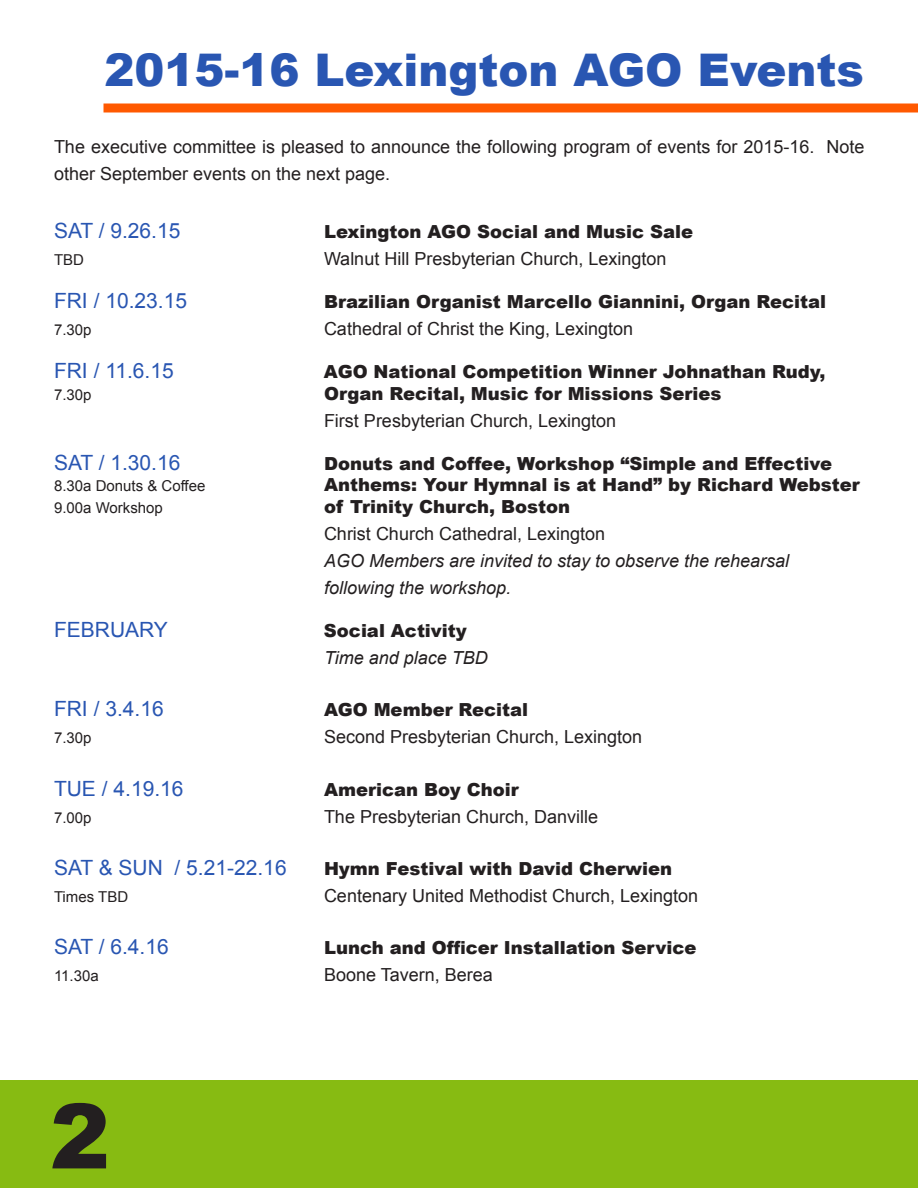
<style>
.page{position:relative;width:918px;height:1188px;background:#fff}
.page>*{position:absolute;margin:0;border:0;box-sizing:border-box;transform-origin:0 0}
.t1{font:900 90px "Arial";color:#231f20}
.t2{font:900 45px "Arial";color:#2956b2}
.t3{font:21px "Arial";color:#2956b2}
.t4{font:18px/27px "Arial";color:#231f20}
.t5{font:900 18px "Arial";color:#231f20}
.t6{font:italic 18px "Arial";color:#231f20}
.t7{font:15px "Arial";color:#231f20}
</style>
<div class="page">
<div style="left:104px;top:104px;width:814px;height:8px;background:#ff5900"></div>
<div style="left:0;top:1080px;width:918px;height:108px;background:#87bb12"></div>
<p class="t2" style="left:105px;top:37px;width:761px">2015-16 Lexington AGO Events</p>
<p class="t4" style="left:54px;top:133px;width:812px">The executive committee is pleased to announce the following program of events for 2015-16. Note other September events on the next page.</p>
<p class="t3" style="left:54px;top:216px;width:128px">SAT / 9.26.15</p>
<p class="t5" style="left:324px;top:218px;width:371px">Lexington AGO Social and Music Sale</p>
<p class="t7" style="left:54px;top:249px;width:31px">TBD</p>
<p class="t4" style="left:324px;top:245px;width:344px">Walnut Hill Presbyterian Church, Lexington</p>
<p class="t3" style="left:54px;top:287px;width:135px">FRI / 10.23.15</p>
<p class="t5" style="left:324px;top:288px;width:504px">Brazilian Organist Marcello Giannini, Organ Recital</p>
<p class="t7" style="left:54px;top:320px;width:39px">7.30p</p>
<p class="t4" style="left:324px;top:315px;width:311px">Cathedral of Christ the King, Lexington</p>
<p class="t3" style="left:54px;top:357px;width:121px">FRI / 11.6.15</p>
<p class="t5" style="left:324px;top:358px;width:503px">AGO National Competition Winner Johnathan Rudy,</p>
<p class="t7" style="left:54px;top:384px;width:39px">7.30p</p>
<p class="t5" style="left:324px;top:380px;width:399px">Organ Recital, Music for Missions Series</p>
<p class="t4" style="left:324px;top:407px;width:294px">First Presbyterian Church, Lexington</p>
<p class="t3" style="left:54px;top:449px;width:128px">SAT / 1.30.16</p>
<p class="t5" style="left:324px;top:450px;width:510px">Donuts and Coffee, Workshop “Simple and Effective</p>
<p class="t7" style="left:54px;top:476px;width:153px">8.30a Donuts &amp; Coffee</p>
<p class="t5" style="left:324px;top:472px;width:537px">Anthems: Your Hymnal is at Hand” by Richard Webster</p>
<p class="t7" style="left:54px;top:498px;width:110px">9.00a Workshop</p>
<p class="t5" style="left:324px;top:493px;width:248px">of Trinity Church, Boston</p>
<p class="t4" style="left:324px;top:520px;width:283px">Christ Church Cathedral, Lexington</p>
<p class="t6" style="left:324px;top:549px;width:467px">AGO Members are invited to stay to observe the rehearsal</p>
<p class="t6" style="left:324px;top:576px;width:189px">following the workshop.</p>
<p class="t3" style="left:54px;top:616px;width:115px">FEBRUARY</p>
<p class="t5" style="left:324px;top:618px;width:144px">Social Activity</p>
<p class="t6" style="left:324px;top:646px;width:165px">Time and place TBD</p>
<p class="t3" style="left:54px;top:695px;width:111px">FRI / 3.4.16</p>
<p class="t5" style="left:324px;top:697px;width:206px">AGO Member Recital</p>
<p class="t7" style="left:54px;top:728px;width:39px">7.30p</p>
<p class="t4" style="left:324px;top:724px;width:320px">Second Presbyterian Church, Lexington</p>
<p class="t3" style="left:54px;top:774px;width:131px">TUE / 4.19.16</p>
<p class="t5" style="left:324px;top:776px;width:196px">American Boy Choir</p>
<p class="t7" style="left:54px;top:807px;width:39px">7.00p</p>
<p class="t4" style="left:324px;top:803px;width:276px">The Presbyterian Church, Danville</p>
<p class="t3" style="left:54px;top:854px;width:234px">SAT &amp; SUN / 5.21-22.16</p>
<p class="t5" style="left:324px;top:855px;width:350px">Hymn Festival with David Cherwien</p>
<p class="t7" style="left:54px;top:887px;width:76px">Times TBD</p>
<p class="t4" style="left:324px;top:882px;width:376px">Centenary United Methodist Church, Lexington</p>
<p class="t3" style="left:54px;top:933px;width:116px">SAT / 6.4.16</p>
<p class="t5" style="left:324px;top:934px;width:374px">Lunch and Officer Installation Service</p>
<p class="t7" style="left:54px;top:966px;width:46px">11.30a</p>
<p class="t4" style="left:324px;top:961px;width:170px">Boone Tavern, Berea</p>
<p class="t1" style="left:50px;top:1071px;width:62px">2</p>
</div>
